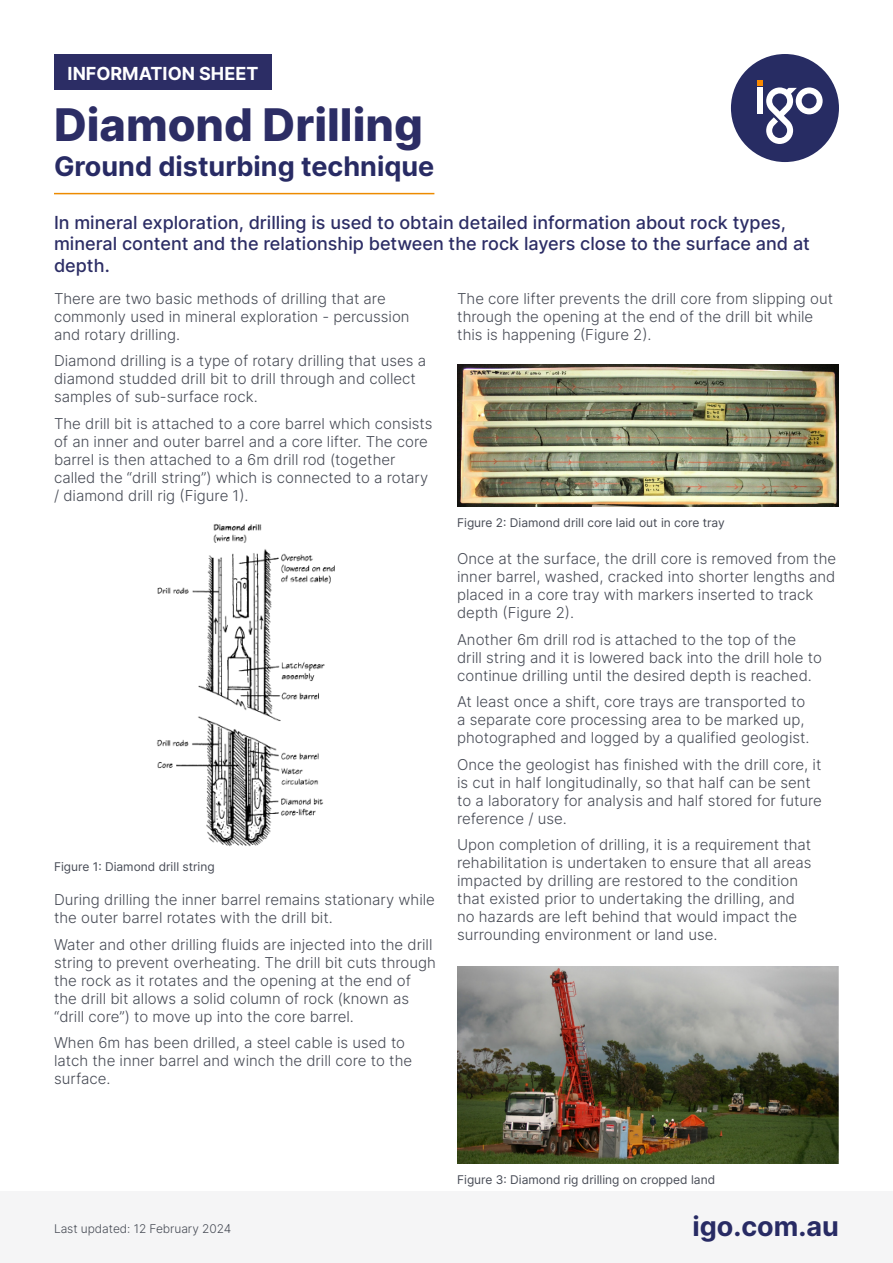
<style>
.page{position:relative;width:893px;height:1263px;background:#fff}
.page>*{position:absolute;margin:0;border:0;box-sizing:border-box;transform-origin:0 0}
.t1{font:800 45px "Inter";color:#2c2d65}
.t2{font:700 27px "Inter";color:#282b64}
.t3{font:500 18px/21.6px "Inter";color:#2c2d65}
.t4{font:700 18px "Inter";color:#fff}
.t5{font:300 15px/18px "Inter";color:#474b55}
.t6{font:12px "Inter";color:#474b55}
.t7{font:300 12px "Inter";letter-spacing:-.005em;color:#474b55}
</style>
<div class="page">
<div style="left:731px;top:54px;width:108px;height:108px;background:#272c63;border-radius:50%"></div>
<svg style="left:757px;top:80px;width:66px;height:64px"></svg>
<img style="left:156px;top:524px;width:179px;height:323px">
<img style="left:457px;top:365px;width:382px;height:142px">
<img style="left:457px;top:966px;width:382px;height:198px">
<hr style="left:54px;top:193px;width:380px;height:1px;background:#ed8b00">
<div style="left:54px;top:54px;width:217px;height:35px;background:#2c2d65"></div>
<div style="left:0;top:1191px;width:893px;height:72px;background:#f5f5f6"></div>
<p class="t4" style="left:68px;top:61px;width:192px">INFORMATION SHEET</p>
<p class="t1" style="left:54px;top:92px;width:370px">Diamond Drilling</p>
<p class="t2" style="left:54px;top:146px;width:382px">Ground disturbing technique</p>
<p class="t3" style="left:54px;top:211px;width:757px">In mineral exploration, drilling is used to obtain detailed information about rock types, mineral content and the relationship between the rock layers close to the surface and at depth.</p>
<p class="t5" style="left:54px;top:289px;width:357px">There are two basic methods of drilling that are commonly used in mineral exploration - percussion and rotary drilling.</p>
<p class="t5" style="left:54px;top:351px;width:374px">Diamond drilling is a type of rotary drilling that uses a diamond studded drill bit to drill through and collect samples of sub-surface rock.</p>
<p class="t5" style="left:54px;top:414px;width:380px">The drill bit is attached to a core barrel which consists of an inner and outer barrel and a core lifter. The core barrel is then attached to a 6m drill rod (together called the “drill string”) which is connected to a rotary / diamond drill rig (Figure 1).</p>
<p class="t5" style="left:457px;top:289px;width:377px">The core lifter prevents the drill core from slipping out through the opening at the end of the drill bit while this is happening (Figure 2).</p>
<p class="t6" style="left:54px;top:858px;width:162px">Figure 1: Diamond drill string</p>
<p class="t5" style="left:54px;top:890px;width:382px">During drilling the inner barrel remains stationary while the outer barrel rotates with the drill bit.</p>
<p class="t5" style="left:54px;top:935px;width:383px">Water and other drilling fluids are injected into the drill string to prevent overheating. The drill bit cuts through the rock as it rotates and the opening at the end of the drill bit allows a solid column of rock (known as “drill core”) to move up into the core barrel.</p>
<p class="t5" style="left:54px;top:1033px;width:360px">When 6m has been drilled, a steel cable is used to latch the inner barrel and winch the drill core to the surface.</p>
<p class="t6" style="left:457px;top:514px;width:269px">Figure 2: Diamond drill core laid out in core tray</p>
<p class="t5" style="left:457px;top:549px;width:380px">Once at the surface, the drill core is removed from the inner barrel, washed, cracked into shorter lengths and placed in a core tray with markers inserted to track depth (Figure 2).</p>
<p class="t5" style="left:457px;top:630px;width:366px">Another 6m drill rod is attached to the top of the drill string and it is lowered back into the drill hole to continue drilling until the desired depth is reached.</p>
<p class="t5" style="left:457px;top:692px;width:354px">At least once a shift, core trays are transported to a separate core processing area to be marked up, photographed and logged by a qualified geologist.</p>
<p class="t5" style="left:457px;top:755px;width:366px">Once the geologist has finished with the drill core, it is cut in half longitudinally, so that half can be sent to a laboratory for analysis and half stored for future reference / use.</p>
<p class="t5" style="left:457px;top:835px;width:356px">Upon completion of drilling, it is a requirement that rehabilitation is undertaken to ensure that all areas impacted by drilling are restored to the condition that existed prior to undertaking the drilling, and no hazards are left behind that would impact the surrounding environment or land use.</p>
<p class="t6" style="left:457px;top:1171px;width:259px">Figure 3: Diamond rig drilling on cropped land</p>
<p class="t7" style="left:54px;top:1220px;width:179px">Last updated: 12 February 2024</p>
<p class="t2" style="left:692px;top:1206px;width:148px">igo.com.au</p>
</div>
